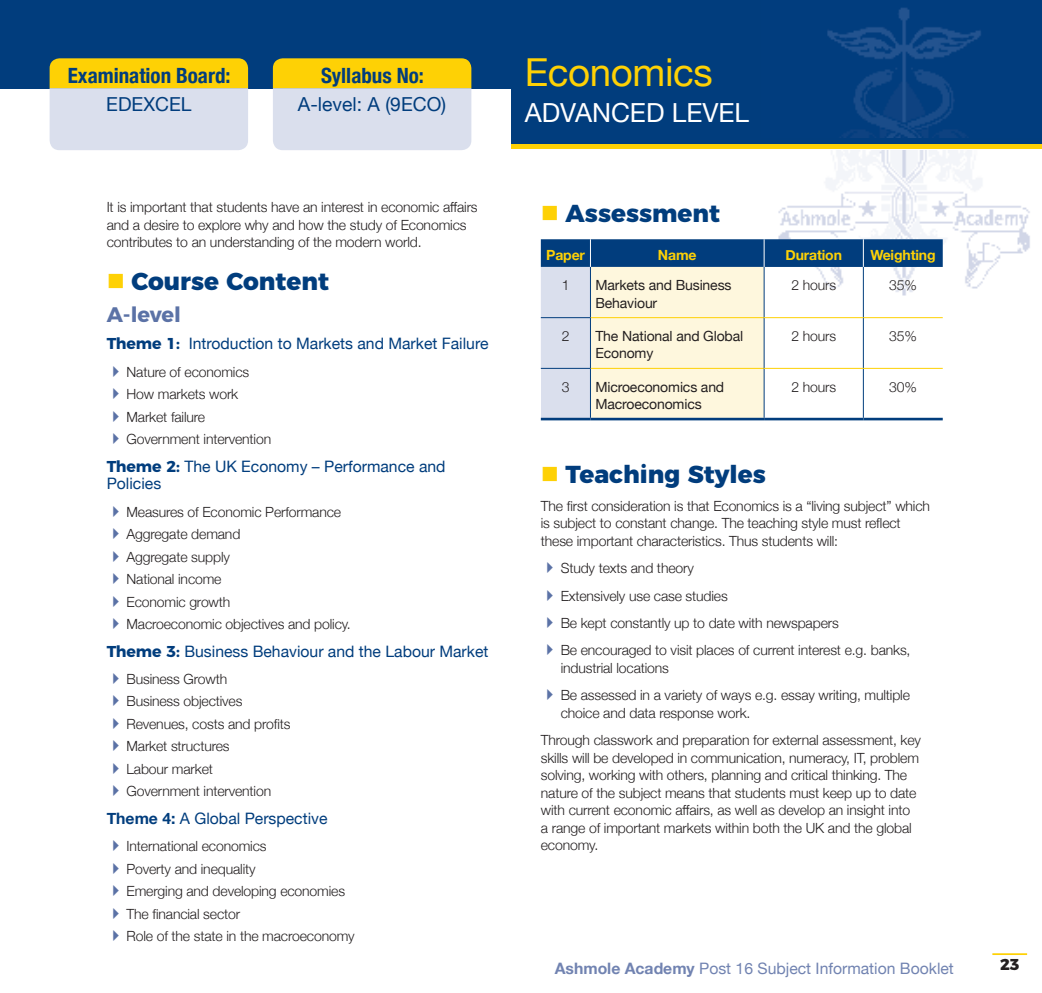
<style>
.page{position:relative;width:1042px;height:993px;background:#fff}
.page>*{position:absolute;margin:0;border:0;box-sizing:border-box;transform-origin:0 0}
.t1{font:38.5px "Helvetica Neue";letter-spacing:-.01em;color:#fed105}
.t2{font:26.25px "Helvetica Neue";color:#fff}
.t3{font:800 24.5px "Montserrat";color:#013d7d}
.t4{font:700 condensed 21px "Helvetica Neue";color:#013d7d}
.t5{font:700 21px "Montserrat";letter-spacing:-.01em;color:#5b72a6}
.t6{font:19.25px "Helvetica Neue";color:#013d7d}
.t7{font:15.75px/17.5px "Helvetica Neue";color:#013d7d}
.t8{font:15.75px "Helvetica Neue";color:#7183b1}
.t9{font:800 15.75px "Montserrat";color:#231f20}
.t10{font:300 14px/22.4px "Helvetica Neue";letter-spacing:-.01em;color:#231f20}
.t11{font:14px/17.5px "Helvetica Neue";letter-spacing:-.01em;color:#231f20}
.t12{font:700 14px "Helvetica Neue";letter-spacing:-.01em;color:#fed105}
.s1{font-family:"Montserrat";font-weight:700}
.s2{font-weight:700}
</style>
<div class="page">
<div style="left:0;top:0;width:1042px;height:88px;background:#013d7d"></div>
<svg style="left:50px;top:58px;width:198px;height:92px;background:#e4d9a1"></svg>
<svg style="left:273px;top:58px;width:198px;height:92px;background:#e4d9a1"></svg>
<div style="left:511px;top:50px;width:531px;height:99px;background:#fed105"></div>
<img style="left:778px;top:150px;width:252px;height:139px">
<div style="left:511px;top:45px;width:531px;height:99px;background:#013d7d"></div>
<img style="left:827px;top:8px;width:154px;height:130px">
<hr style="left:992px;top:952px;width:35px;height:2px;background:#fed105">
<hr style="left:541px;top:417px;width:49px;height:3px;background:#013d7d">
<svg style="left:541px;top:239px;width:402px;height:179px"></svg>
<hr style="left:863px;top:317px;width:80px;height:1px;background:#fed105">
<hr style="left:591px;top:368px;width:173px;height:1px;background:#fed105">
<hr style="left:590px;top:417px;width:174px;height:3px;background:#013d7d">
<hr style="left:763px;top:267px;width:1px;height:50px;background:#013d7d">
<hr style="left:863px;top:267px;width:1px;height:50px;background:#013d7d">
<hr style="left:763px;top:318px;width:1px;height:50px;background:#013d7d">
<hr style="left:863px;top:318px;width:1px;height:50px;background:#013d7d">
<hr style="left:590px;top:368px;width:1px;height:49px;background:#013d7d">
<hr style="left:763px;top:368px;width:1px;height:49px;background:#013d7d">
<hr style="left:863px;top:368px;width:1px;height:49px;background:#013d7d">
<hr style="left:764px;top:317px;width:99px;height:1px;background:#fed105">
<hr style="left:764px;top:368px;width:99px;height:1px;background:#fed105">
<hr style="left:863px;top:368px;width:80px;height:1px;background:#fed105">
<hr style="left:764px;top:417px;width:99px;height:3px;background:#013d7d">
<hr style="left:863px;top:417px;width:80px;height:3px;background:#013d7d">
<h3 class="t4" style="left:68px;top:58px;width:164px">Examination Board:</h3>
<h3 class="t4" style="left:321px;top:58px;width:104px">Syllabus No:</h3>
<h1 class="t1" style="left:525px;top:45px;width:190px">Economics</h1>
<h2 class="t2" style="left:525px;top:93px;width:226px">ADVANCED LEVEL</h2>
<h3 class="t6" style="left:106px;top:90px;width:87px">EDEXCEL</h3>
<h3 class="t6" style="left:298px;top:90px;width:150px">A-level: A (9ECO)</h3>
<p class="t10" style="left:107px;top:197px;width:372px;line-height:17.5px">It is important that students have an interest in economic affairs and a desire to explore why and how the study of Economics contributes to an understanding of the modern world.</p>
<h3 class="t3" style="left:131px;top:260px;width:199px">Course Content</h3>
<h3 class="t5" style="left:107px;top:297px;width:76px">A-level</h3>
<p class="t7" style="left:107px;top:336px;width:383px"><span class="s1">Theme 1:</span> Introduction to Markets and Market Failure</p>
<p class="t10" style="left:126px;top:359px;width:146px">Nature of economics<br>How markets work<br>Market failure<br>Government intervention</p>
<p class="t7" style="left:107px;top:458px;width:340px"><span class="s1">Theme 2:</span> The UK Economy – Performance and<br>Policies</p>
<p class="t10" style="left:126px;top:499px;width:226px">Measures of Economic Performance<br>Aggregate demand<br>Aggregate supply<br>National income<br>Economic growth<br>Macroeconomic objectives and policy.</p>
<p class="t7" style="left:107px;top:642px;width:383px"><span class="s1">Theme 3:</span> Business Behaviour and the Labour Market</p>
<p class="t10" style="left:126px;top:666px;width:166px">Business Growth<br>Business objectives<br>Revenues, costs and profits<br>Market structures<br>Labour market<br>Government intervention</p>
<p class="t7" style="left:107px;top:810px;width:222px"><span class="s2">Theme 4:</span> A Global Perspective</p>
<p class="t10" style="left:126px;top:833px;width:230px">International economics<br>Poverty and inequality<br>Emerging and developing economies<br>The financial sector<br>Role of the state in the macroeconomy</p>
<h3 class="t3" style="left:565px;top:193px;width:156px">Assessment</h3>
<p class="t12" style="left:546px;top:244px;width:40px">Paper</p>
<p class="t12" style="left:658px;top:244px;width:40px">Name</p>
<p class="t12" style="left:785px;top:244px;width:58px">Duration</p>
<p class="t12" style="left:870px;top:244px;width:67px">Weighting</p>
<p class="t10" style="left:562px;top:273px;width:9px">1</p>
<p class="t11" style="left:595px;top:277px;width:138px">Markets and Business<br>Behaviour</p>
<p class="t10" style="left:791px;top:273px;width:46px">2 hours</p>
<p class="t10" style="left:889px;top:273px;width:29px">35%</p>
<p class="t10" style="left:562px;top:324px;width:9px">2</p>
<p class="t11" style="left:595px;top:328px;width:149px">The National and Global<br>Economy</p>
<p class="t10" style="left:791px;top:324px;width:46px">2 hours</p>
<p class="t10" style="left:889px;top:324px;width:29px">35%</p>
<p class="t10" style="left:562px;top:374px;width:9px">3</p>
<p class="t11" style="left:595px;top:378px;width:130px">Microeconomics and<br>Macroeconomics</p>
<p class="t10" style="left:791px;top:374px;width:46px">2 hours</p>
<p class="t10" style="left:889px;top:374px;width:29px">30%</p>
<h3 class="t3" style="left:565px;top:454px;width:202px">Teaching Styles</h3>
<p class="t10" style="left:541px;top:495px;width:391px;line-height:17.5px">The first consideration is that Economics is a “living subject” which is subject to constant change. The teaching style must reflect these important characteristics. Thus students will:</p>
<p class="t10" style="left:561px;top:553px;width:351px;line-height:27.5px">Study texts and theory<br>Extensively use case studies<br>Be kept constantly up to date with newspapers<br>Be encouraged to visit places of current interest e.g. banks,</p>
<p class="t10" style="left:561px;top:653px;width:351px;line-height:27.5px">industrial locations<br>Be assessed in a variety of ways e.g. essay writing, multiple</p>
<p class="t10" style="left:541px;top:698px;width:382px;line-height:27.5px;text-indent:20px">choice and data response work.<br>Through classwork and preparation for external assessment, key</p>
<p class="t10" style="left:541px;top:747px;width:380px;line-height:17.5px">skills will be developed in communication, numeracy, IT, problem solving, working with others, planning and critical thinking. The nature of the subject means that students must keep up to date with current economic affairs, as well as develop an insight into a range of important markets within both the UK and the global economy.</p>
<p class="t8" style="left:555px;top:956px;width:400px"><span class="s2">Ashmole Academy</span> Post 16 Subject Information Booklet</p>
<p class="t9" style="left:1000px;top:950px;width:21px">23</p>
</div>
